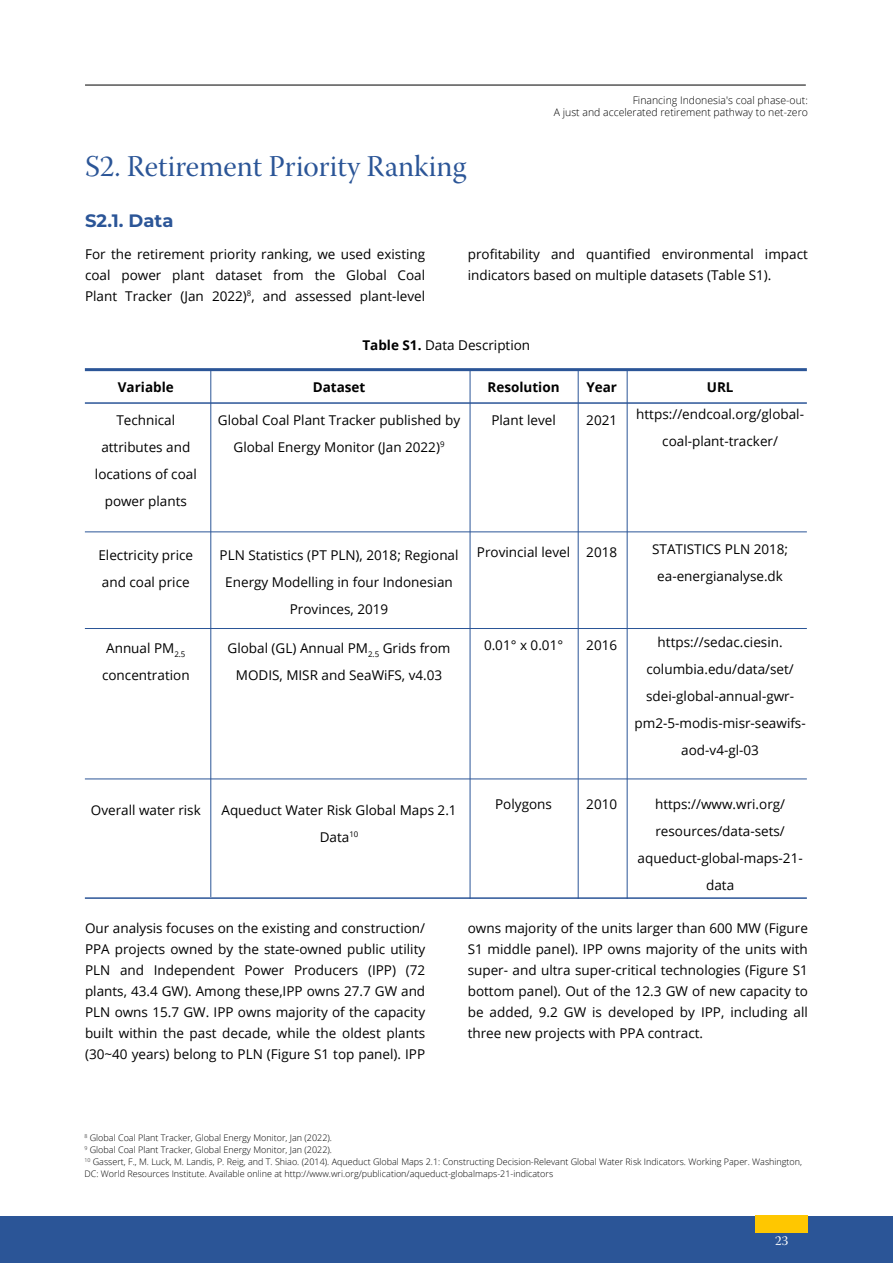
<style>
.page{position:relative;width:893px;height:1263px;background:#fff}
.page>*{position:absolute;margin:0;border:0;box-sizing:border-box;transform-origin:0 0}
.t1{font:30px "Warnock Pro Subh";color:#2b5597}
.t2{font:700 18px "Montserrat";color:#2b5597}
.t3{font:13.5px/27px "Open Sans";color:#000;text-align:center}
.t4{font:700 13.5px "Open Sans";color:#000}
.t5{font:13.5px "Warnock Pro Subh";color:#fff}
.t6{font:300 10.5px/12.6px "Open Sans";color:#000;text-align:right}
.t7{font:300 9px/12px "Open Sans";color:#000}
.s1{font-weight:700}
</style>
<div class="page">
<hr style="left:85px;top:85px;width:721px;height:1px;background:#000">
<div style="left:0;top:1216px;width:893px;height:47px;background:#2b5597"></div>
<div style="left:755px;top:1215px;width:53px;height:17px;background:#ffc700"></div>
<hr style="left:85px;top:368px;width:722px;height:3px;background:#2b5597">
<hr style="left:85px;top:897px;width:722px;height:2px;background:#2b5597">
<hr style="left:85px;top:402px;width:722px;height:2px;background:#2b5597">
<hr style="left:85px;top:531px;width:722px;height:1px;background:#2b5597">
<hr style="left:85px;top:628px;width:722px;height:1px;background:#2b5597">
<hr style="left:85px;top:778px;width:722px;height:1px;background:#2b5597">
<hr style="left:210px;top:370px;width:1px;height:527px;background:#2b5597">
<hr style="left:470px;top:370px;width:1px;height:529px;background:#2b5597">
<hr style="left:578px;top:370px;width:1px;height:529px;background:#2b5597">
<hr style="left:627px;top:370px;width:1px;height:529px;background:#2b5597">
<h1 class="t1" style="left:85px;top:149px;width:383px">S2. Retirement Priority Ranking</h1>
<h2 class="t2" style="left:85px;top:208px;width:90px">S2.1. Data</h2>
<p class="t6" style="left:554px;top:93px;width:256px">Financing Indonesia's coal phase-out:<br>A just and accelerated retirement pathway to net-zero</p>
<p class="t3" style="left:85px;top:243px;width:342px;line-height:21px;text-align:justify">For the retirement priority ranking, we used existing coal power plant dataset from the Global Coal Plant Tracker (Jan 2022)<sup>8</sup>, and assessed plant-level</p>
<p class="t3" style="left:468px;top:243px;width:342px;line-height:21px;text-align:left">profitability and quantified environmental impact indicators based on multiple datasets (Table S1).</p>
<p class="t3" style="left:362px;top:331px;width:169px"><span class="s1">Table S1.</span> Data Description</p>
<p class="t4" style="left:118px;top:377px;width:57px">Variable</p>
<p class="t3" style="left:95px;top:406px;width:103px">Technical attributes and locations of coal power plants</p>
<p class="t4" style="left:313px;top:377px;width:54px">Dataset</p>
<p class="t3" style="left:218px;top:406px;width:244px">Global Coal Plant Tracker published by<br>Global Energy Monitor (Jan 2022)<sup>9</sup></p>
<p class="t4" style="left:487px;top:377px;width:74px">Resolution</p>
<p class="t3" style="left:491px;top:406px;width:66px">Plant level</p>
<p class="t4" style="left:586px;top:377px;width:32px">Year</p>
<p class="t3" style="left:586px;top:406px;width:32px">2021</p>
<p class="t4" style="left:707px;top:377px;width:28px">URL</p>
<p class="t3" style="left:636px;top:400px;width:169px">https://endcoal.org/global&shy;coal-plant-tracker/</p>
<p class="t3" style="left:98px;top:541px;width:96px;text-align:left">Electricity price and coal price</p>
<p class="t3" style="left:102px;top:634px;width:89px">Annual PM<sub>2.5 </sub>concentration</p>
<p class="t3" style="left:220px;top:541px;width:240px">PLN Statistics (PT PLN), 2018; Regional<br>Energy Modelling in four Indonesian<br>Provinces, 2019</p>
<p class="t3" style="left:228px;top:634px;width:224px">Global (GL) Annual PM<sub>2.5</sub> Grids from<br>MODIS, MISR and SeaWiFS, v4.03</p>
<p class="t3" style="left:477px;top:538px;width:95px">Provincial level</p>
<p class="t3" style="left:586px;top:538px;width:32px">2018</p>
<p class="t3" style="left:652px;top:535px;width:138px">STATISTICS PLN 2018; ea-energianalyse.dk</p>
<p class="t3" style="left:484px;top:631px;width:81px">0.01° x 0.01°</p>
<p class="t3" style="left:586px;top:631px;width:32px">2016</p>
<p class="t3" style="left:634px;top:628px;width:173px">https://sedac.ciesin. columbia.edu/data/set/ sdei-global-annual-gwr&shy;pm2-5-modis-misr-seawifs&shy;aod-v4-gl-03</p>
<p class="t3" style="left:91px;top:796px;width:112px">Overall water risk</p>
<p class="t3" style="left:221px;top:796px;width:237px">Aqueduct Water Risk Global Maps 2.1<br>Data<sup>10</sup></p>
<p class="t3" style="left:495px;top:790px;width:58px">Polygons</p>
<p class="t3" style="left:586px;top:790px;width:32px">2010</p>
<p class="t3" style="left:638px;top:790px;width:167px">https://www.wri.org/ resources/data-sets/ aqueduct-global-maps-21- data</p>
<p class="t3" style="left:85px;top:917px;width:342px;line-height:21px;text-align:justify">Our analysis focuses on the existing and construction/ PPA projects owned by the state-owned public utility PLN and Independent Power Producers (IPP) (72 plants, 43.4 GW). Among these,IPP owns 27.7 GW and PLN owns 15.7 GW. IPP owns majority of the capacity built within the past decade, while the oldest plants (30~40 years) belong to PLN (Figure S1 top panel). IPP</p>
<p class="t3" style="left:468px;top:917px;width:342px;line-height:21px;text-align:justify">owns majority of the units larger than 600 MW (Figure S1 middle panel). IPP owns majority of the units with super- and ultra super-critical technologies (Figure S1 bottom panel). Out of the 12.3 GW of new capacity to be added, 9.2 GW is developed by IPP, including all three new projects with PPA contract.</p>
<p class="t7" style="left:84px;top:1131px;width:719px"><sup>8</sup> Global Coal Plant Tracker, Global Energy Monitor, Jan (2022).<br><sup>9</sup> Global Coal Plant Tracker, Global Energy Monitor, Jan (2022).<br><sup>10</sup> Gassert, F., M. Luck, M. Landis, P. Reig, and T. Shiao. (2014). Aqueduct Global Maps 2.1: Constructing Decision-Relevant Global Water Risk Indicators. Working Paper. Washington, DC: World Resources Institute. Available online at http://www.wri.org/publication/aqueduct-globalmaps-21-indicators</p>
<p class="t5" style="left:775px;top:1233px;width:15px">23</p>
</div>
